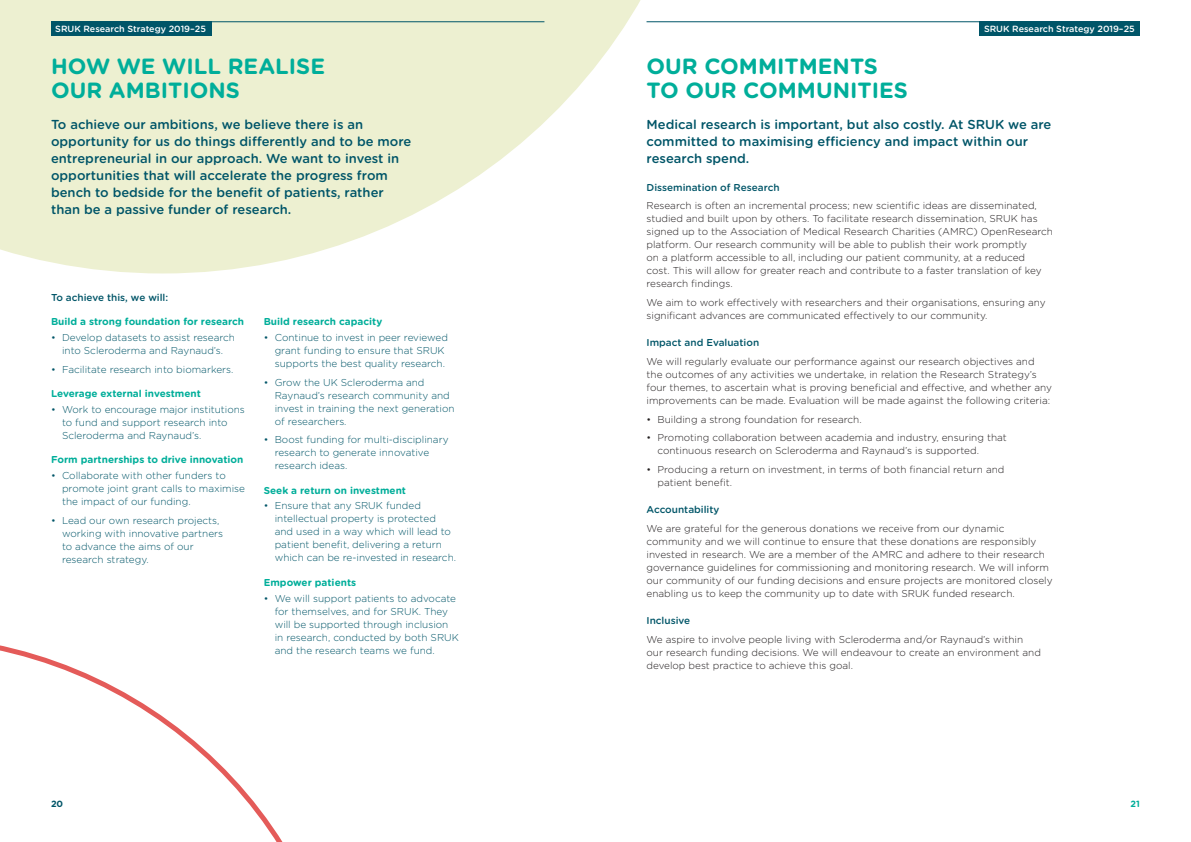
<style>
.page{position:relative;width:1191px;height:842px;background:#fff}
.page>*{position:absolute;margin:0;border:0;box-sizing:border-box;transform-origin:0 0}
.Page_heading_28{font:700 22px/24px "Gotham Rounded";color:#00ae9a}
.Intro{font:500 13px/17px "Gotham Rounded";color:#005568}
.Body_10_13{font:300 10px/13px "Gotham Rounded";color:#231f20}
.t1{font:300 10px/13px "Gotham Rounded";color:#005568}
.Body_10_13-2{font:700 10px "Gotham Rounded";color:#00ae9a}
.Subhead_2_10_13_BLUE{font:500 10px "Gotham Rounded";color:#005568}
.t2{font:500 9px "Gotham Rounded";color:#fff}
.t3{font:700 9px "Gotham Rounded";color:#005568}
.t4{font:700 9px "Gotham Rounded";color:#00ae9a}
</style>
<div class="page">
<svg style="left:0;top:0;width:710px;height:273px;fill:#edf0d1"></svg>
<svg style="left:0;top:645px;width:283px;height:197px"></svg>
<hr style="left:646px;top:21px;width:489px;height:1px;background:#005568">
<hr style="left:51px;top:21px;width:493px;height:1px;background:#005568">
<div style="left:979px;top:21px;width:161px;height:15px;background:#005568"></div>
<div style="left:51px;top:21px;width:160px;height:15px;background:#005568"></div>
<p class="t2" style="left:55px;top:22px;width:152px">SRUK Research Strategy 2019–25</p>
<p class="t2" style="left:984px;top:22px;width:152px">SRUK Research Strategy 2019–25</p>
<p class="Page_heading_28" style="left:51px;top:54px;width:275px">HOW WE WILL REALISE<br>OUR AMBITIONS</p>
<p class="Intro" style="left:51px;top:116px;width:362px">To achieve our ambitions, we believe there is an opportunity for us do things differently and to be more entrepreneurial in our approach. We want to invest in opportunities that will accelerate the progress from bench to bedside for the benefit of patients, rather than be a passive funder of research.</p>
<p class="Subhead_2_10_13_BLUE" style="left:51px;top:290px;width:119px">To achieve this, we will:</p>
<p class="Body_10_13-2" style="left:51px;top:314px;width:195px">Build a strong foundation for research</p>
<p class="t1" style="left:51px;top:330px;width:185px;text-align:center">• Develop datasets to assist research into Scleroderma and Raynaud’s.</p>
<p class="t1" style="left:51px;top:362px;width:184px">• Facilitate research into biomarkers.</p>
<p class="Body_10_13-2" style="left:51px;top:386px;width:151px">Leverage external investment</p>
<p class="t1" style="left:62px;top:402px;width:184px;text-indent:-11px">• Work to encourage major institutions to fund and support research into<br>Scleroderma and Raynaud’s.</p>
<p class="Body_10_13-2" style="left:51px;top:452px;width:194px">Form partnerships to drive innovation</p>
<p class="t1" style="left:62px;top:468px;width:184px;text-indent:-11px">• Collaborate with other funders to promote joint grant calls to maximise the impact of our funding.</p>
<p class="t1" style="left:62px;top:513px;width:163px;text-indent:-11px">• Lead our own research projects, working with innovative partners to advance the aims of our research strategy.</p>
<p class="Body_10_13-2" style="left:264px;top:314px;width:120px">Build research capacity</p>
<p class="t1" style="left:275px;top:330px;width:175px;text-indent:-11px">• Continue to invest in peer reviewed grant funding to ensure that SRUK supports the best quality research.</p>
<p class="t1" style="left:275px;top:375px;width:181px;text-indent:-11px">• Grow the UK Scleroderma and<br>Raynaud’s research community and invest in training the next generation of researchers.</p>
<p class="t1" style="left:275px;top:433px;width:175px;text-indent:-11px">• Boost funding for multi-disciplinary research to generate innovative research ideas.</p>
<p class="Body_10_13-2" style="left:264px;top:483px;width:144px">Seek a return on investment</p>
<p class="t1" style="left:275px;top:499px;width:183px;text-indent:-11px">• Ensure that any SRUK funded intellectual property is protected and used in a way which will lead to patient benefit, delivering a return which can be re-invested in research.</p>
<p class="Body_10_13-2" style="left:264px;top:575px;width:94px">Empower patients</p>
<p class="t1" style="left:275px;top:591px;width:186px;text-indent:-11px">• We will support patients to advocate for themselves, and for SRUK. They will be supported through inclusion in research, conducted by both SRUK and the research teams we fund.</p>
<p class="Page_heading_28" style="left:646px;top:54px;width:263px">OUR COMMITMENTS<br>TO OUR COMMUNITIES</p>
<p class="Intro" style="left:646px;top:116px;width:406px">Medical research is important, but also costly. At SRUK we are committed to maximising efficiency and impact within our research spend.</p>
<p class="Subhead_2_10_13_BLUE" style="left:646px;top:180px;width:135px">Dissemination of Research</p>
<p class="Body_10_13" style="left:646px;top:199px;width:408px">Research is often an incremental process; new scientific ideas are disseminated, studied and built upon by others. To facilitate research dissemination, SRUK has signed up to the Association of Medical Research Charities (AMRC) OpenResearch platform. Our research community will be able to publish their work promptly<br>on a platform accessible to all, including our patient community, at a reduced<br>cost. This will allow for greater reach and contribute to a faster translation of key research findings.</p>
<p class="Body_10_13" style="left:646px;top:295px;width:400px">We aim to work effectively with researchers and their organisations, ensuring any significant advances are communicated effectively to our community.</p>
<p class="Subhead_2_10_13_BLUE" style="left:646px;top:335px;width:114px">Impact and Evaluation</p>
<p class="Body_10_13" style="left:646px;top:354px;width:407px">We will regularly evaluate our performance against our research objectives and the outcomes of any activities we undertake, in relation the Research Strategy’s four themes, to ascertain what is proving beneficial and effective, and whether any improvements can be made. Evaluation will be made against the following criteria:</p>
<p class="Body_10_13" style="left:646px;top:412px;width:217px">• Building a strong foundation for research.</p>
<p class="Body_10_13" style="left:657px;top:431px;width:351px;text-indent:-11px">• Promoting collaboration between academia and industry, ensuring that continuous research on Scleroderma and Raynaud’s is supported.</p>
<p class="Body_10_13" style="left:657px;top:462px;width:348px;text-indent:-11px">• Producing a return on investment, in terms of both financial return and patient benefit.</p>
<p class="Subhead_2_10_13_BLUE" style="left:646px;top:502px;width:74px">Accountability</p>
<p class="Body_10_13" style="left:646px;top:521px;width:407px">We are grateful for the generous donations we receive from our dynamic community and we will continue to ensure that these donations are responsibly invested in research. We are a member of the AMRC and adhere to their research governance guidelines for commissioning and monitoring research. We will inform our community of our funding decisions and ensure projects are monitored closely enabling us to keep the community up to date with SRUK funded research.</p>
<p class="Subhead_2_10_13_BLUE" style="left:646px;top:613px;width:45px">Inclusive</p>
<p class="Body_10_13" style="left:646px;top:632px;width:396px">We aspire to involve people living with Scleroderma and/or Raynaud’s within our research funding decisions. We will endeavour to create an environment and develop best practice to achieve this goal.</p>
<p class="t3" style="left:51px;top:797px;width:14px">20</p>
<p class="t4" style="left:1130px;top:797px;width:11px">21</p>
</div>
